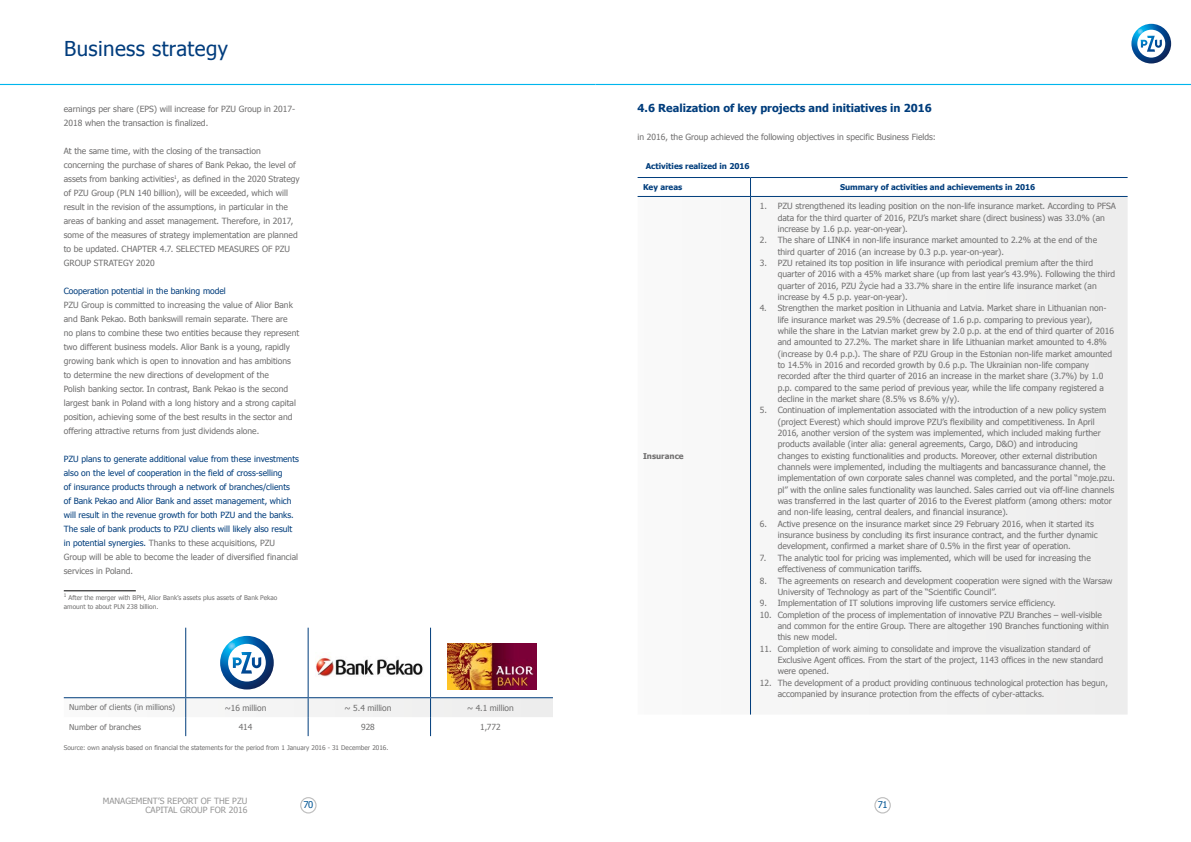
<style>
.page{position:relative;width:1191px;height:842px;background:#fff}
.page>*{position:absolute;margin:0;border:0;box-sizing:border-box;transform-origin:0 0}
.t1{font:20.5px "Tahoma";letter-spacing:.02em;color:#003c7d}
.t2{font:700 11px "Tahoma";color:#003d7c}
.t3{font:9.4px "Tahoma";color:#005493}
.t4{font:8.5px/11.3px "Tahoma";color:#706f6f}
.t5{font:8.5px/14px "Tahoma";color:#003d7c}
.t6{font:8.5px/9.4px "Tahoma";color:#969696;text-align:right}
.t7{font:8.4px "Tahoma";color:#706f6f}
.t8{font:700 8px "Tahoma";color:#003d7c}
.t9{font:8px "Tahoma";color:#706f6f}
.t10{font:700 8px "Tahoma";color:#706f6f}
.t11{font:6.5px/9px "Tahoma";color:#706f6f}
.t12{font:5px "Tahoma";color:#706f6f}
.s1{color:#706f6f}
</style>
<div class="page">
<div style="left:300px;top:797px;width:16px;height:16px;border:1px solid #bebebe;border-radius:50%"></div>
<div style="left:874px;top:797px;width:17px;height:16px;border:1px solid #bebebe;border-radius:50%"></div>
<svg style="left:1131px;top:24px;width:40px;height:39px"></svg>
<hr style="left:0;top:84px;width:595px;height:1px;background:#00b6ed">
<hr style="left:595px;top:84px;width:596px;height:1px;background:#00b6ed">
<hr style="left:64px;top:590px;width:72px;height:1px;background:#000">
<hr style="left:185px;top:628px;width:1px;height:69px;background:#003d7c">
<hr style="left:308px;top:628px;width:1px;height:69px;background:#003d7c">
<hr style="left:430px;top:628px;width:1px;height:69px;background:#003d7c">
<svg style="left:64px;top:698px;width:489px;height:38px"></svg>
<hr style="left:64px;top:697px;width:122px;height:1px;background:#003d7c">
<hr style="left:186px;top:697px;width:122px;height:1px;background:#003d7c">
<hr style="left:308px;top:697px;width:122px;height:1px;background:#003d7c">
<hr style="left:430px;top:697px;width:123px;height:1px;background:#003d7c">
<svg style="left:220px;top:636px;width:54px;height:53px"></svg>
<img style="left:316px;top:657px;width:107px;height:20px">
<img style="left:447px;top:644px;width:89px;height:45px">
<div style="left:751px;top:197px;width:376px;height:517px;background:#f2f2f2"></div>
<svg style="left:750px;top:178px;width:1px;height:18px"></svg>
<hr style="left:750px;top:197px;width:1px;height:517px;background:#003d7c">
<hr style="left:637px;top:177px;width:113px;height:1px;background:#003d7c">
<hr style="left:750px;top:177px;width:377px;height:1px;background:#003d7c">
<hr style="left:637px;top:196px;width:113px;height:1px;background:#003d7c">
<hr style="left:750px;top:196px;width:377px;height:1px;background:#003d7c">
<h1 class="t1" style="left:64px;top:35px;width:165px">Business strategy</h1>
<p class="t4" style="left:64px;top:102px;width:233px;line-height:14px">earnings per share (EPS) will increase for PZU Group in 2017-<br>2018 when the transaction is finalized.</p>
<p class="t4" style="left:64px;top:144px;width:237px;line-height:14px">At the same time, with the closing of the transaction concerning the purchase of shares of Bank Pekao, the level of assets from banking activities<sup>1</sup>, as defined in the 2020 Strategy of PZU Group (PLN 140 billion), will be exceeded, which will result in the revision of the assumptions, in particular in the areas of banking and asset management. Therefore, in 2017, some of the measures of strategy implementation are planned to be updated. CHAPTER 4.7. SELECTED MEASURES OF PZU GROUP STRATEGY 2020</p>
<p class="t5" style="left:64px;top:284px;width:164px">Cooperation potential in the banking model</p>
<p class="t4" style="left:64px;top:298px;width:237px;line-height:14px">PZU Group is committed to increasing the value of Alior Bank and Bank Pekao. Both bankswill remain separate. There are<br>no plans to combine these two entities because they represent two different business models. Alior Bank is a young, rapidly growing bank which is open to innovation and has ambitions to determine the new directions of development of the<br>Polish banking sector. In contrast, Bank Pekao is the second largest bank in Poland with a long history and a strong capital position, achieving some of the best results in the sector and offering attractive returns from just dividends alone.</p>
<p class="t5" style="left:64px;top:452px;width:237px">PZU plans to generate additional value from these investments also on the level of cooperation in the field of cross-selling<br>of insurance products through a network of branches/clients of Bank Pekao and Alior Bank and asset management, which will result in the revenue growth for both PZU and the banks.<br>The sale of bank products to PZU clients will likely also result in potential synergies. <span class="s1">Thanks to these acquisitions, PZU Group will be able to become the leader of diversified financial services in Poland.</span></p>
<p class="t12" style="left:64px;top:592px;width:4px">1</p>
<p class="t11" style="left:64px;top:593px;width:215px;text-indent:5px">After the merger with BPH, Alior Bank’s assets plus assets of Bank Pekao amount to about PLN 238 billion.</p>
<p class="t9" style="left:69px;top:702px;width:108px">Number of clients (in millions)</p>
<p class="t7" style="left:225px;top:702px;width:43px">~16 million</p>
<p class="t7" style="left:344px;top:702px;width:48px">~ 5.4 million</p>
<p class="t7" style="left:467px;top:702px;width:48px">~ 4.1 million</p>
<p class="t9" style="left:69px;top:721px;width:73px">Number of branches</p>
<p class="t7" style="left:239px;top:721px;width:15px">414</p>
<p class="t7" style="left:361px;top:721px;width:15px">928</p>
<p class="t7" style="left:480px;top:721px;width:22px">1,772</p>
<p class="t11" style="left:64px;top:743px;width:326px">Source: own analysis based on financial the statements for the period from 1 January 2016 - 31 December 2016.</p>
<p class="t2" style="left:637px;top:100px;width:296px">4.6 Realization of key projects and initiatives in 2016</p>
<p class="t4" style="left:637px;top:131px;width:300px">in 2016, the Group achieved the following objectives in specific Business Fields:</p>
<p class="t8" style="left:646px;top:161px;width:105px">Activities realized in 2016</p>
<p class="t8" style="left:643px;top:182px;width:41px">Key areas</p>
<p class="t8" style="left:840px;top:182px;width:197px">Summary of activities and achievements in 2016</p>
<p class="t10" style="left:643px;top:450px;width:42px">Insurance</p>
<p class="t4" style="left:777px;top:200px;width:340px;text-indent:-18px">1. PZU strengthened its leading position on the non-life insurance market. According to PFSA data for the third quarter of 2016, PZU’s market share (direct business) was 33.0% (an increase by 1.6 p.p. year-on-year).</p>
<p class="t4" style="left:777px;top:234px;width:321px;text-indent:-18px">2. The share of LINK4 in non-life insurance market amounted to 2.2% at the end of the third quarter of 2016 (an increase by 0.3 p.p. year-on-year).</p>
<p class="t4" style="left:777px;top:257px;width:339px;text-indent:-18px">3. PZU retained its top position in life insurance with periodical premium after the third quarter of 2016 with a 45% market share (up from last year’s 43.9%). Following the third quarter of 2016, PZU Życie had a 33.7% share in the entire life insurance market (an increase by 4.5 p.p. year-on-year).</p>
<p class="t4" style="left:777px;top:302px;width:338px;text-indent:-18px">4. Strengthen the market position in Lithuania and Latvia. Market share in Lithuanian non&shy;life insurance market was 29.5% (decrease of 1.6 p.p. comparing to previous year),<br>while the share in the Latvian market grew by 2.0 p.p. at the end of third quarter of 2016 and amounted to 27.2%. The market share in life Lithuanian market amounted to 4.8% (increase by 0.4 p.p.). The share of PZU Group in the Estonian non-life market amounted to 14.5% in 2016 and recorded growth by 0.6 p.p. The Ukrainian non-life company recorded after the third quarter of 2016 an increase in the market share (3.7%) by 1.0 p.p. compared to the same period of previous year, while the life company registered a decline in the market share (8.5% vs 8.6% y/y).</p>
<p class="t4" style="left:777px;top:404px;width:339px;text-indent:-18px">5. Continuation of implementation associated with the introduction of a new policy system (project Everest) which should improve PZU’s flexibility and competitiveness. In April 2016, another version of the system was implemented, which included making further products available (inter alia: general agreements, Cargo, D&amp;O) and introducing<br>changes to existing functionalities and products. Moreover, other external distribution channels were implemented, including the multiagents and bancassurance channel, the implementation of own corporate sales channel was completed, and the portal “moje.pzu. pl” with the online sales functionality was launched. Sales carried out via off-line channels was transferred in the last quarter of 2016 to the Everest platform (among others: motor and non-life leasing, central dealers, and financial insurance).</p>
<p class="t4" style="left:777px;top:518px;width:321px;text-indent:-18px">6. Active presence on the insurance market since 29 February 2016, when it started its insurance business by concluding its first insurance contract, and the further dynamic development, confirmed a market share of 0.5% in the first year of operation.</p>
<p class="t4" style="left:777px;top:552px;width:315px;text-indent:-18px">7. The analytic tool for pricing was implemented, which will be used for increasing the effectiveness of communication tariffs.</p>
<p class="t4" style="left:777px;top:574px;width:336px;text-indent:-18px">8. The agreements on research and development cooperation were signed with the Warsaw<br>University of Technology as part of the “Scientific Council”.</p>
<p class="t4" style="left:759px;top:597px;width:298px">9. Implementation of IT solutions improving life customers service efficiency.</p>
<p class="t4" style="left:777px;top:608px;width:332px;text-indent:-18px">10. Completion of the process of implementation of innovative PZU Branches – well-visible and common for the entire Group. There are altogether 190 Branches functioning within this new model.</p>
<p class="t4" style="left:777px;top:642px;width:327px;text-indent:-18px">11. Completion of work aiming to consolidate and improve the visualization standard of<br>Exclusive Agent offices. From the start of the project, 1143 offices in the new standard were opened.</p>
<p class="t4" style="left:777px;top:676px;width:332px;text-indent:-18px">12. The development of a product providing continuous technological protection has begun, accompanied by insurance protection from the effects of cyber-attacks.</p>
<p class="t6" style="left:103px;top:795px;width:146px">MANAGEMENT’S REPORT OF THE PZU<br>CAPITAL GROUP FOR 2016</p>
<p class="t3" style="left:303px;top:799px;width:11px">70</p>
<p class="t3" style="left:877px;top:799px;width:11px">71</p>
</div>
